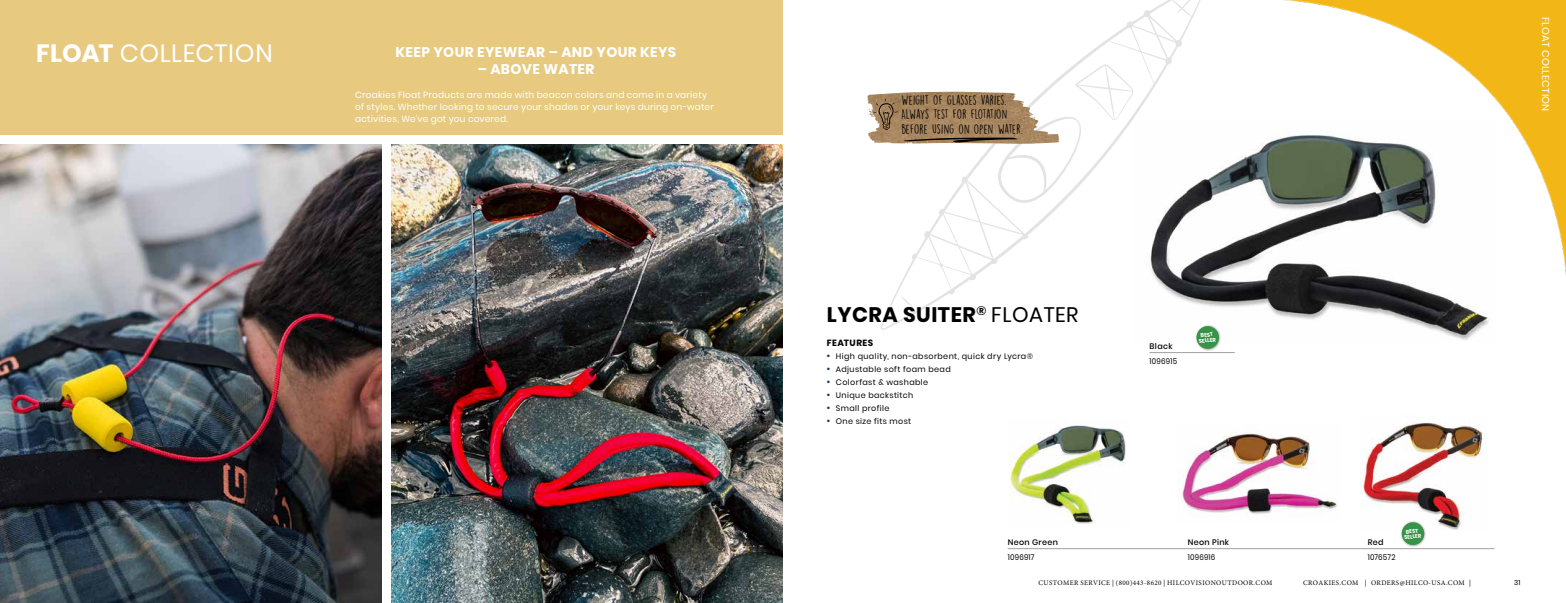
<style>
.page{position:relative;width:1566px;height:603px;background:#fff}
.page>*{position:absolute;margin:0;border:0;box-sizing:border-box;transform-origin:0 0}
.t1{font:25px "Poppins";letter-spacing:.025em;color:#fff}
.t2{font:21.6px "Bellamy Doodles";color:#000;scale:5.7 1}
.t3{font:700 21px "Poppins";letter-spacing:.025em;color:#000}
.t4{font:700 14px "Poppins";letter-spacing:.025em;color:#fff}
.t5{font:12px/14.4px "DK Lemon Yellow Sun";color:#000}
.t6{font:10px "Poppins";letter-spacing:.025em;color:#fff}
.t7{font:9px/12px "Poppins";letter-spacing:.025em;color:#fff}
.t8{font:700 9px "Poppins";letter-spacing:.055em;color:#000}
.t9{font:8px "Poppins";letter-spacing:.05em;color:#000}
.t10{font:500 8px "Poppins";letter-spacing:.045em;color:#000}
.t11{font:8px "Poppins";letter-spacing:.05em;color:#000;scale:.9 1}
.t12{font:8px "Poppins";letter-spacing:.02em;color:#000;scale:.9 1}
.t13{font:7px "Minion Pro";letter-spacing:.055em;color:#000}
.t14{font:7px "Poppins";color:#000}
.t15{font:700 5.4px/5.4px "Poppins";color:#fff;text-align:center;scale:.95 1}
.s1{font-weight:700}
.s2{font-weight:400}
.s3{font-family:"Myriad Pro";font-size:12px;color:#243746}
</style>
<div class="page">
<svg style="left:880px;top:0;width:321px;height:330px"></svg>
<svg style="left:998px;top:65px;width:135px;height:138px"></svg>
<svg style="left:901px;top:297px;width:12px;height:10px"></svg>
<img style="left:1134px;top:121px;width:355px;height:219px">
<div style="left:0;top:0;width:783px;height:135px;background:#e7c97f"></div>
<img style="left:392px;top:144px;width:391px;height:459px">
<img style="left:0;top:144px;width:381px;height:459px">
<img style="left:1009px;top:425px;width:117px;height:100px">
<img style="left:1179px;top:433px;width:158px;height:83px">
<img style="left:1361px;top:422px;width:125px;height:108px">
<hr style="left:1008px;top:548px;width:486px;height:1px;background:#939598">
<hr style="left:1150px;top:352px;width:85px;height:1px;background:#939598">
<div style="left:1195px;top:325px;width:27px;height:26px;background:#000;opacity:.35"></div>
<div style="left:1196px;top:326px;width:23px;height:23px;background:#369348;border-radius:50%"></div>
<img style="left:1203px;top:0;width:363px;height:300px">
<img style="left:867px;top:92px;width:87px;height:21px">
<svg style="left:874px;top:99px;width:24px;height:31px"></svg>
<div style="left:1400px;top:521px;width:27px;height:26px;background:#000;opacity:.35"></div>
<div style="left:1402px;top:522px;width:22px;height:23px;background:#369348;border-radius:50%"></div>
<h1 class="t1" style="left:36px;top:39px;width:238px"><span class="s1">FLOAT</span> COLLECTION</h1>
<h3 class="t4" style="left:396px;top:44px;width:282px">KEEP YOUR EYEWEAR – AND YOUR KEYS</h3>
<h3 class="t4" style="left:478px;top:61px;width:118px">– ABOVE WATER</h3>
<p class="t7" style="left:355px;top:89px;width:360px">Croakies Float Products are made with beacon colors and come in a variety of styles. Whether looking to secure your shades or your keys during on-water activities, We’ve got you covered.</p>
<h3 class="t5" style="left:901px;top:93px;width:123px">WEIGHT OF GLASSES VARIES.<br>ALWAYS TEST FOR FLOTATION<br>BEFORE USING ON OPEN WATER.</h3>
<h2 class="t2" style="left:901px;top:130px;width:22px">Z</h2>
<p class="t6" style="left:1552px;top:17px;width:96px;rotate:90deg">FLOAT COLLECTION</p>
<h3 class="t3" style="left:827px;top:302px;width:253px">LYCRA SUITER<sup>®</sup> <span class="s2">FLOATER</span></h3>
<p class="t8" style="left:827px;top:337px;width:48px">FEATURES</p>
<p class="t9" style="left:827px;top:351px;width:208px"><span class="s3">•</span> High quality, non-absorbent, quick dry Lycra®</p>
<p class="t9" style="left:827px;top:364px;width:125px"><span class="s3">•</span> Adjustable soft foam bead</p>
<p class="t9" style="left:827px;top:377px;width:103px"><span class="s3">•</span> Colorfast &amp; washable</p>
<p class="t9" style="left:827px;top:390px;width:88px"><span class="s3">•</span> Unique backstitch</p>
<p class="t9" style="left:827px;top:403px;width:64px"><span class="s3">•</span> Small profile</p>
<p class="t9" style="left:827px;top:416px;width:86px"><span class="s3">•</span> One size fits most</p>
<p class="t10" style="left:1150px;top:342px;width:25px">Black</p>
<p class="t11" style="left:1150px;top:357px;width:32px">1096915</p>
<p class="t15" style="left:1198px;top:333px;width:19px;rotate:-6deg">BEST<br>SELLER</p>
<p class="t10" style="left:1008px;top:537px;width:52px">Neon Green</p>
<p class="t10" style="left:1188px;top:537px;width:43px">Neon Pink</p>
<p class="t10" style="left:1368px;top:537px;width:17px">Red</p>
<p class="t11" style="left:1008px;top:552px;width:31px">1096917</p>
<p class="t11" style="left:1188px;top:552px;width:32px">1096916</p>
<p class="t12" style="left:1368px;top:552px;width:32px">1076572</p>
<p class="t15" style="left:1403px;top:529px;width:19px;rotate:-6deg">BEST<br>SELLER</p>
<p class="t13" style="left:1038px;top:578px;width:236px">CUSTOMER SERVICE | (800)443-8620 | HILCOVISIONOUTDOOR.COM</p>
<p class="t14" style="left:1514px;top:578px;width:8px">31</p>
<p class="t13" style="left:1303px;top:578px;width:169px">CROAKIES.COM | ORDERS@HILCO-USA.COM |</p>
</div>
